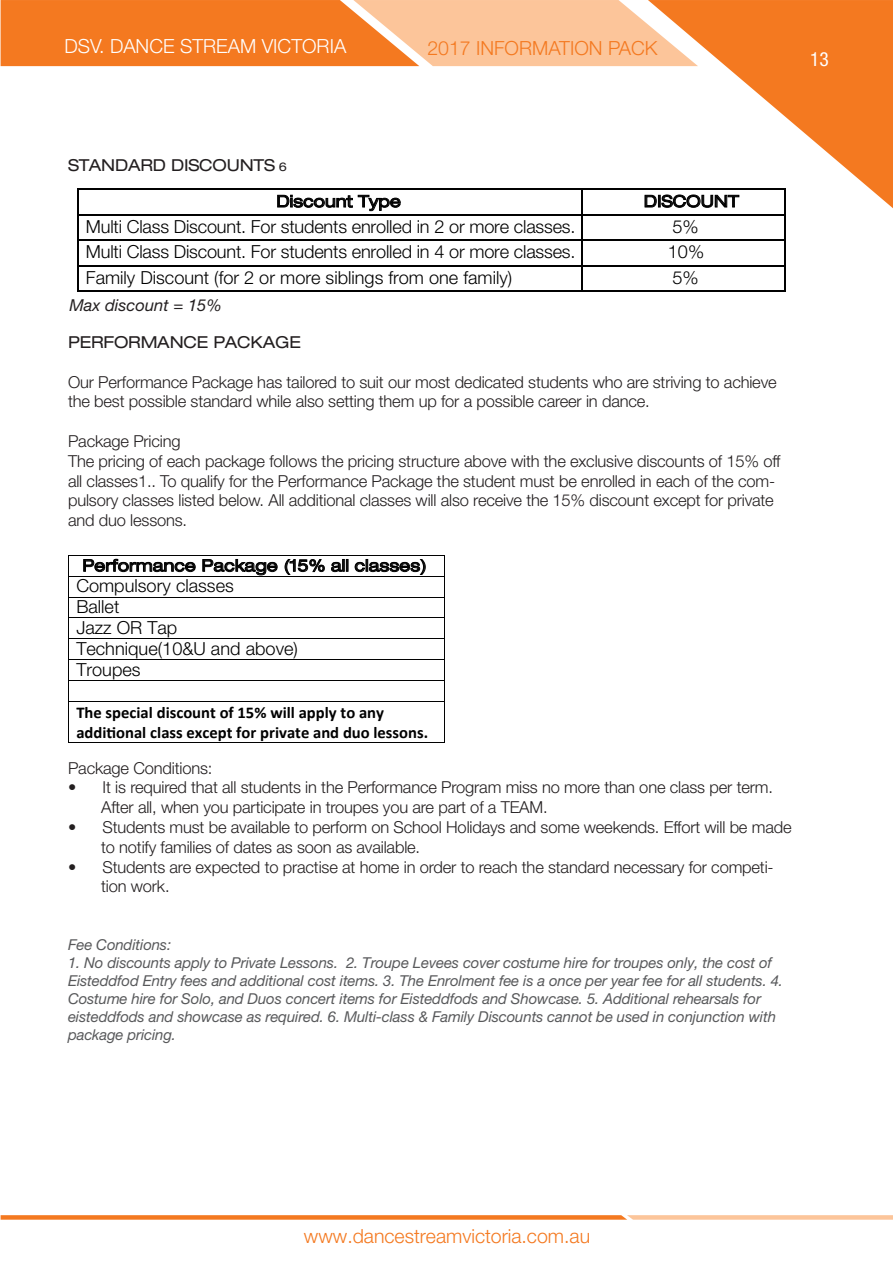
<style>
.page{position:relative;width:893px;height:1263px;background:#fff}
.page>*{position:absolute;margin:0;border:0;box-sizing:border-box;transform-origin:0 0}
.t1{font:300 19.5px "Helvetica Neue LT Pro";color:#f47920}
.t2{font:300 19.5px "Helvetica Neue LT Pro";color:#fff}
.t3{font:condensed 19.5px "Helvetica Neue LT Pro";color:#fff}
.t4{font:300 18px/20.9px "Helvetica Neue LT Pro";letter-spacing:-.01em;color:#010101}
.t5{font:300 16.5px/19.8px "Helvetica Neue LT Pro";letter-spacing:-.01em;color:#231f20}
.t6{font:700 16.5px/20.1px "Calibri";color:#010101}
.t7{font:expanded 16.5px "Helvetica Neue LT Pro";color:#010101}
.t8{font:expanded 16.5px "Helvetica Neue LT Pro";letter-spacing:-.01em;color:#231f20}
.t9{font:italic 16.5px "Helvetica Neue LT Pro";color:#231f20}
.t10{font:italic 15px/18px "Helvetica Neue LT Pro";letter-spacing:-.01em;color:#58595b}
.s1{font-size:12px}
</style>
<div class="page">
<svg style="left:277px;top:195px;width:124px;height:16px"></svg>
<svg style="left:645px;top:194px;width:3px;height:14px"></svg>
<hr style="left:79px;top:188px;width:502px;height:2px;background:#010101">
<hr style="left:582px;top:188px;width:203px;height:2px;background:#010101">
<hr style="left:77px;top:190px;width:2px;height:24px;background:#010101">
<hr style="left:79px;top:214px;width:502px;height:1px;background:#010101">
<hr style="left:582px;top:214px;width:203px;height:1px;background:#010101">
<hr style="left:77px;top:215px;width:2px;height:25px;background:#010101">
<hr style="left:79px;top:240px;width:502px;height:1px;background:#010101">
<hr style="left:582px;top:240px;width:203px;height:1px;background:#010101">
<hr style="left:77px;top:241px;width:2px;height:24px;background:#010101">
<hr style="left:79px;top:265px;width:502px;height:1px;background:#010101">
<hr style="left:582px;top:265px;width:203px;height:1px;background:#010101">
<hr style="left:77px;top:267px;width:2px;height:24px;background:#010101">
<hr style="left:79px;top:291px;width:502px;height:1px;background:#010101">
<svg style="left:581px;top:188px;width:1px;height:104px"></svg>
<hr style="left:582px;top:291px;width:203px;height:1px;background:#010101">
<svg style="left:785px;top:208px;width:1px;height:84px"></svg>
<svg style="left:83px;top:559px;width:113px;height:13px"></svg>
<svg style="left:202px;top:559px;width:76px;height:16px"></svg>
<svg style="left:285px;top:559px;width:40px;height:16px"></svg>
<svg style="left:331px;top:559px;width:17px;height:13px"></svg>
<svg style="left:355px;top:559px;width:71px;height:16px"></svg>
<hr style="left:69px;top:555px;width:376px;height:1px;background:#010101">
<hr style="left:69px;top:576px;width:376px;height:1px;background:#010101">
<hr style="left:69px;top:597px;width:376px;height:1px;background:#010101">
<hr style="left:69px;top:618px;width:376px;height:1px;background:#010101">
<hr style="left:69px;top:638px;width:376px;height:1px;background:#010101">
<hr style="left:69px;top:659px;width:376px;height:1px;background:#010101">
<hr style="left:69px;top:680px;width:376px;height:1px;background:#010101">
<svg style="left:68px;top:555px;width:1px;height:147px"></svg>
<hr style="left:69px;top:701px;width:376px;height:1px;background:#010101">
<hr style="left:68px;top:702px;width:1px;height:40px;background:#010101">
<hr style="left:69px;top:742px;width:376px;height:1px;background:#010101">
<hr style="left:445px;top:702px;width:1px;height:40px;background:#010101">
<svg style="left:1px;top:0;width:647px;height:66px;background:#f79a55"></svg>
<svg style="left:648px;top:0;width:245px;height:208px;fill:#f47920"></svg>
<svg style="left:1px;top:1215px;width:892px;height:5px;background:#f79a57"></svg>
<p class="t2" style="left:64px;top:34px;width:283px">DSV. DANCE STREAM VICTORIA</p>
<p class="t1" style="left:427px;top:36px;width:232px">2017 INFORMATION PACK</p>
<p class="t3" style="left:810px;top:48px;width:20px">13</p>
<p class="t8" style="left:68px;top:156px;width:220px">STANDARD DISCOUNTS <span class="s1">6</span></p>
<p class="t7" style="left:276px;top:192px;width:126px">Discount Type</p>
<p class="t7" style="left:644px;top:192px;width:97px">DISCOUNT</p>
<p class="t4" style="left:86px;top:215px;width:491px">Multi Class Discount. For students enrolled in 2 or more classes.</p>
<p class="t4" style="left:672px;top:215px;width:28px">5%</p>
<p class="t4" style="left:86px;top:241px;width:491px">Multi Class Discount. For students enrolled in 4 or more classes.</p>
<p class="t4" style="left:668px;top:241px;width:38px">10%</p>
<p class="t4" style="left:86px;top:266px;width:428px">Family Discount (for 2 or more siblings from one family)</p>
<p class="t4" style="left:672px;top:266px;width:28px">5%</p>
<p class="t9" style="left:69px;top:295px;width:154px">Max discount = 15%</p>
<p class="t8" style="left:68px;top:333px;width:234px">PERFORMANCE PACKAGE</p>
<p class="t5" style="left:68px;top:371px;width:710px">Our Performance Package has tailored to suit our most dedicated students who are striving to achieve the best possible standard while also setting them up for a possible career in dance.</p>
<p class="t5" style="left:68px;top:431px;width:714px">Package Pricing<br>The pricing of each package follows the pricing structure above with the exclusive discounts of 15% off all classes1.. To qualify for the Performance Package the student must be enrolled in each of the com&shy;pulsory classes listed below. All additional classes will also receive the 15% discount except for private and duo lessons.</p>
<p class="t7" style="left:82px;top:556px;width:346px">Performance Package (15% all classes)</p>
<p class="t4" style="left:76px;top:575px;width:223px">Compulsory classes<br>Ballet<br>Jazz OR Tap<br>Technique(10&amp;U and above)<br>Troupes</p>
<p class="t6" style="left:76px;top:702px;width:353px">The special discount of 15% will apply to any additional class except for private and duo lessons.</p>
<p class="t5" style="left:68px;top:757px;width:146px">Package Conditions:</p>
<p class="t5" style="left:101px;top:777px;width:673px;text-indent:-33px">• It is required that all students in the Performance Program miss no more than one class per term.<br>After all, when you participate in troupes you are part of a TEAM.</p>
<p class="t5" style="left:101px;top:817px;width:692px;text-indent:-33px">• Students must be available to perform on School Holidays and some weekends. Effort will be made to notify families of dates as soon as available.</p>
<p class="t5" style="left:101px;top:856px;width:674px;text-indent:-33px">• Students are expected to practise at home in order to reach the standard necessary for competi&shy;tion work.</p>
<p class="t10" style="left:68px;top:936px;width:105px">Fee Conditions:</p>
<p class="t10" style="left:68px;top:954px;width:716px">1. No discounts apply to Private Lessons. 2. Troupe Levees cover costume hire for troupes only, the cost of Eisteddfod Entry fees and additional cost items. 3. The Enrolment fee is a once per year fee for all students. 4.<br>Costume hire for Solo, and Duos concert items for Eisteddfods and Showcase. 5. Additional rehearsals for eisteddfods and showcase as required. 6. Multi-class &amp; Family Discounts cannot be used in conjunction with package pricing.</p>
<p class="t1" style="left:304px;top:1224px;width:288px">www.dancestreamvictoria.com.au</p>
</div>
